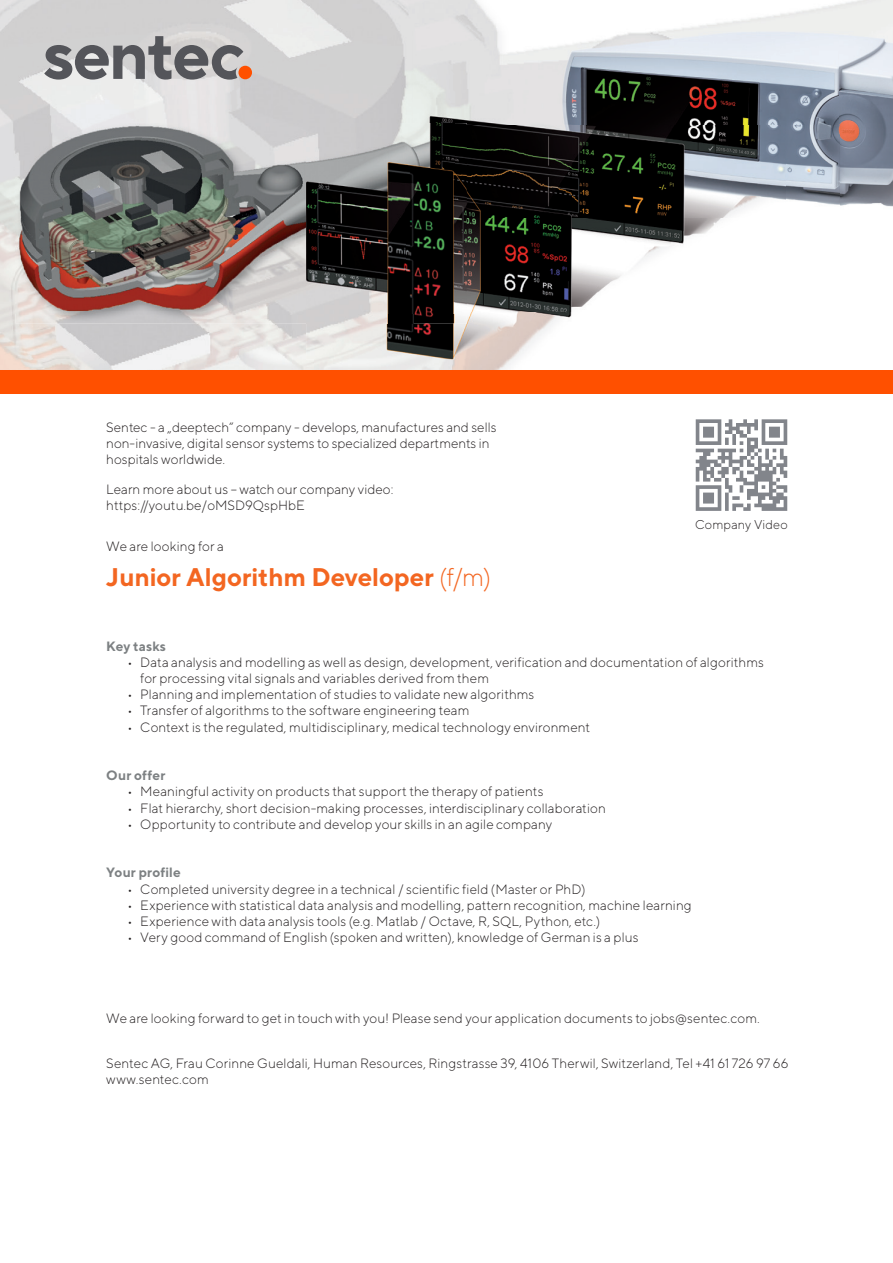
<style>
.page{position:relative;width:893px;height:1263px;background:#fff}
.page>*{position:absolute;margin:0;border:0;box-sizing:border-box;transform-origin:0 0}
.t1{font:700 25.5px "TT Norms";color:#f36621}
.t2{font:300 13.5px/16.2px "TT Norms";letter-spacing:.005em;color:#231f20}
.t3{font:700 13.5px "TT Norms";letter-spacing:.01em;color:#7d8183}
.t4{font:300 12.75px "TT Norms";letter-spacing:.01em;color:#231f20}
.s1{font-weight:300}
</style>
<div class="page">
<img style="left:0;top:393px;width:893px;height:1px">
<img style="left:0;top:0;width:315px;height:143px">
<img style="left:315px;top:0;width:578px;height:32px">
<img style="left:0;top:143px;width:52px;height:227px">
<img style="left:52px;top:323px;width:263px;height:47px">
<img style="left:315px;top:359px;width:201px;height:11px">
<div style="left:0;top:370px;width:893px;height:23px;background:#ff5000"></div>
<img style="left:15px;top:123px;width:291px;height:200px">
<img style="left:16px;top:123px;width:397px;height:191px">
<img style="left:306px;top:32px;width:107px;height:91px">
<img style="left:413px;top:32px;width:427px;height:93px">
<img style="left:840px;top:32px;width:53px;height:175px">
<img style="left:467px;top:125px;width:373px;height:188px">
<img style="left:306px;top:313px;width:266px;height:46px">
<img style="left:306px;top:123px;width:161px;height:50px">
<img style="left:413px;top:173px;width:54px;height:150px">
<img style="left:306px;top:314px;width:107px;height:9px">
<div style="left:238px;top:66px;width:14px;height:13px;background:#ff5000;border-radius:50%"></div>
<svg style="left:44px;top:36px;width:199px;height:44px;background:#9d9c9d"></svg>
<div style="left:692px;top:416px;width:99px;height:98px;background:linear-gradient(to right,#fff,#fff)"></div>
<svg style="left:696px;top:419px;width:91px;height:92px"></svg>
<p class="t2" style="left:106px;top:419px;width:392px">Sentec - a „deeptech“ company - develops, manufactures and sells non-invasive, digital sensor systems to specialized departments in hospitals worldwide.</p>
<p class="t2" style="left:106px;top:481px;width:289px">Learn more about us – watch our company video: https://youtu.be/oMSD9QspHbE</p>
<p class="t2" style="left:106px;top:538px;width:119px">We are looking for a</p>
<h1 class="t1" style="left:106px;top:561px;width:386px">Junior Algorithm Developer <span class="s1">(f/m)</span></h1>
<p class="t4" style="left:695px;top:517px;width:94px">Company Video</p>
<p class="t3" style="left:106px;top:637px;width:61px">Key tasks</p>
<p class="t2" style="left:140px;top:654px;width:625px;text-indent:-13px">• Data analysis and modelling as well as design, development, verification and documentation of algorithms for processing vital signals and variables derived from them</p>
<p class="t2" style="left:128px;top:686px;width:408px">• Planning and implementation of studies to validate new algorithms</p>
<p class="t2" style="left:128px;top:702px;width:343px">• Transfer of algorithms to the software engineering team</p>
<p class="t2" style="left:128px;top:718px;width:464px">• Context is the regulated, multidisciplinary, medical technology environment</p>
<p class="t3" style="left:106px;top:767px;width:61px">Our offer</p>
<p class="t2" style="left:128px;top:783px;width:417px">• Meaningful activity on products that support the therapy of patients</p>
<p class="t2" style="left:128px;top:799px;width:480px">• Flat hierarchy, short decision-making processes, interdisciplinary collaboration</p>
<p class="t2" style="left:128px;top:816px;width:426px">• Opportunity to contribute and develop your skills in an agile company</p>
<p class="t3" style="left:106px;top:864px;width:76px">Your profile</p>
<p class="t2" style="left:128px;top:880px;width:459px">• Completed university degree in a technical / scientific field (Master or PhD)</p>
<p class="t2" style="left:128px;top:897px;width:566px">• Experience with statistical data analysis and modelling, pattern recognition, machine learning</p>
<p class="t2" style="left:128px;top:913px;width:474px">• Experience with data analysis tools (e.g. Matlab / Octave, R, SQL, Python, etc.)</p>
<p class="t2" style="left:128px;top:929px;width:512px">• Very good command of English (spoken and written), knowledge of German is a plus</p>
<p class="t2" style="left:106px;top:1010px;width:655px">We are looking forward to get in touch with you! Please send your application documents to jobs@sentec.com.</p>
<p class="t2" style="left:106px;top:1054px;width:684px">Sentec AG, Frau Corinne Gueldali, Human Resources, Ringstrasse 39, 4106 Therwil, Switzerland, Tel +41 61 726 97 66 www.sentec.com</p>
</div>
